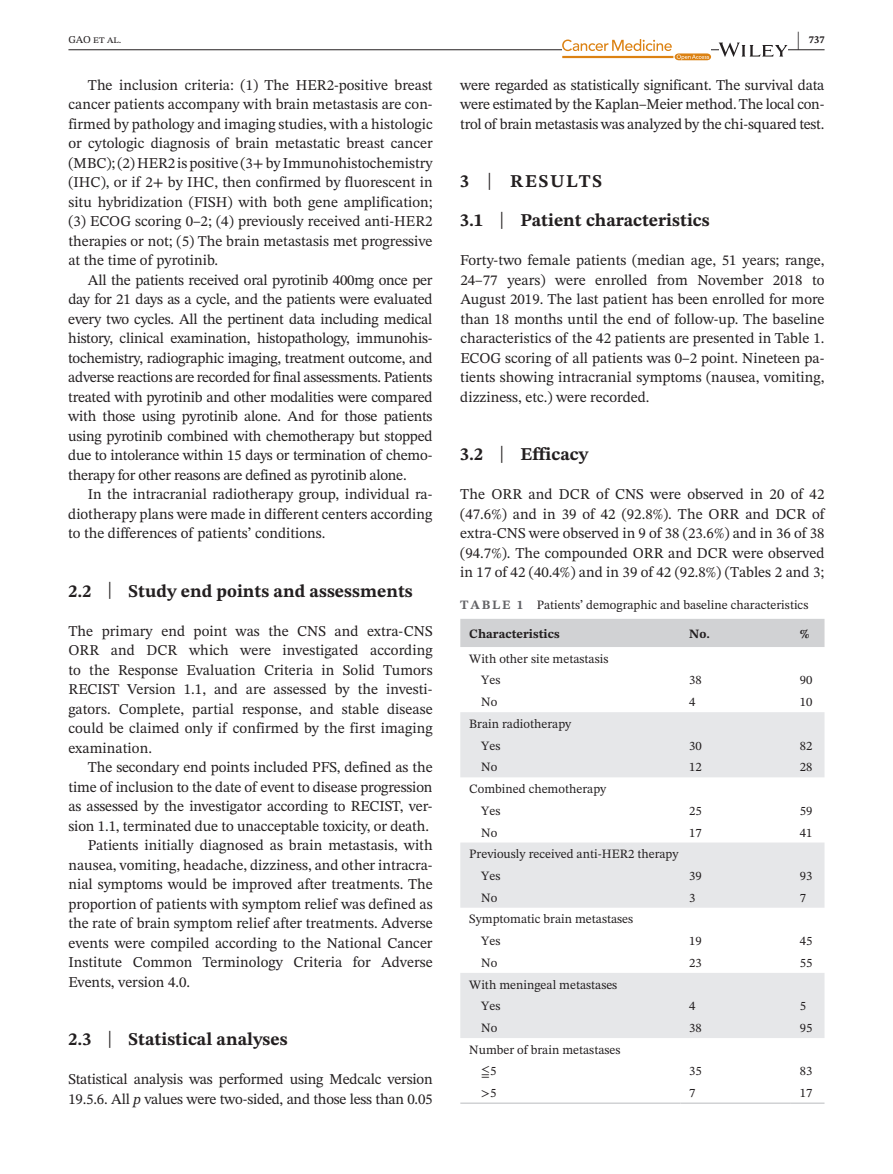
<style>
.page{position:relative;width:893px;height:1174px;background:#fff}
.page>*{position:absolute;margin:0;border:0;box-sizing:border-box;transform-origin:0 0}
.t1{font:700 21px "STIX Two Text";color:#231f20;scale:.42 1}
.t2{font:700 18px/39px "STIX Two Text";color:#231f20}
.t3{font:15px/19.5px "STIX Two Text";color:#231f20;text-align:justify}
.t4{font:12.75px/21.8px "STIX Two Text";color:#231f20}
.t5{font:700 12.75px "STIX Two Text";color:#231f20}
.t6{font:12.75px "STIX";color:#231f20}
.t7{font:10.5px "STIX Two Text";letter-spacing:-.005em;color:#231f20}
.t8{font:700 10.5px "STIX Two Text";color:#231f20}
.s1{font-weight:400;font-size:23.7px}
.s2{font-weight:700;color:#636366}
.s3{font-style:italic}
.s4{font-family:"STIX Two Text"}
</style>
<div class="page">
<hr style="left:68px;top:49px;width:756px;height:1px;background:#231f20">
<svg style="left:562px;top:39px;width:149px;height:21px"></svg>
<svg style="left:719px;top:43px;width:68px;height:14px"></svg>
<div style="left:460px;top:619px;width:364px;height:28px;background:#d1d2d4"></div>
<svg style="left:460px;top:712px;width:364px;height:326px;fill:#e6e7e9"></svg>
<hr style="left:460px;top:1102px;width:220px;height:2px;background:#d1d2d4">
<hr style="left:680px;top:1102px;width:111px;height:2px;background:#d1d2d4">
<hr style="left:791px;top:1102px;width:33px;height:2px;background:#d1d2d4">
<h1 class="t1" style="left:797px;top:24px;width:8px">|</h1>
<p class="t7" style="left:68px;top:32px;width:54px">GAO et al.</p>
<p class="t8" style="left:809px;top:32px;width:17px">737</p>
<p class="t3" style="left:68px;top:75px;width:366px;text-indent:20px">The inclusion criteria: (1) The HER2-positive breast cancer patients accompany with brain metastasis are con&shy;firmed by pathology and imaging studies, with a histologic or cytologic diagnosis of brain metastatic breast cancer (MBC);(2)HER2 ispositive (3+by Immunohistochemistry (IHC), or if 2+ by IHC, then confirmed by fluorescent in situ hybridization (FISH) with both gene amplification; (3) ECOG scoring 0–2; (4) previously received anti-HER2 therapies or not; (5) The brain metastasis met progressive at the time of pyrotinib.</p>
<p class="t3" style="left:68px;top:270px;width:366px;text-indent:20px">All the patients received oral pyrotinib 400mg once per day for 21 days as a cycle, and the patients were evaluated every two cycles. All the pertinent data including medical history, clinical examination, histopathology, immunohis&shy;tochemistry, radiographic imaging, treatment outcome, and adverse reactions are recorded for final assessments. Patients treated with pyrotinib and other modalities were compared with those using pyrotinib alone. And for those patients using pyrotinib combined with chemotherapy but stopped due to intolerance within 15 days or termination of chemo&shy;therapy for other reasons are defined as pyrotinib alone.</p>
<p class="t3" style="left:68px;top:484px;width:366px;text-indent:20px">In the intracranial radiotherapy group, individual ra&shy;diotherapy plans were made in different centers according to the differences of patients’ conditions.</p>
<p class="t3" style="left:460px;top:75px;width:366px">were regarded as statistically significant. The survival data were estimated by the Kaplan–Meier method. The local con&shy;trol of brain metastasis was analyzed by the chi-squared test.</p>
<p class="t2" style="left:460px;top:162px;width:251px">3 <span class="s1">|</span> RESULTS<br>3.1 <span class="s1">|</span> Patient characteristics</p>
<p class="t3" style="left:460px;top:250px;width:366px">Forty-two female patients (median age, 51 years; range, 24–77 years) were enrolled from November 2018 to August 2019. The last patient has been enrolled for more than 18 months until the end of follow-up. The baseline characteristics of the 42 patients are presented in Table 1.<br>ECOG scoring of all patients was 0–2 point. Nineteen pa&shy;tients showing intracranial symptoms (nausea, vomiting, dizziness, etc.) were recorded.</p>
<p class="t2" style="left:460px;top:435px;width:130px">3.2 <span class="s1">|</span> Efficacy</p>
<p class="t3" style="left:460px;top:484px;width:366px">The ORR and DCR of CNS were observed in 20 of 42 (47.6%) and in 39 of 42 (92.8%). The ORR and DCR of extra-CNS were observed in 9 of 38 (23.6%) and in 36 of 38 (94.7%). The compounded ORR and DCR were observed in 17 of 42 (40.4%) and in 39 of 42 (92.8%) (Tables 2 and 3;</p>
<p class="t4" style="left:460px;top:594px;width:350px"><span class="s2">TABLE 1</span> Patients’ demographic and baseline characteristics</p>
<p class="t5" style="left:469px;top:624px;width:92px">Characteristics</p>
<p class="t5" style="left:689px;top:624px;width:22px">No.</p>
<p class="t5" style="left:800px;top:624px;width:11px">%</p>
<p class="t4" style="left:481px;top:647px;width:129px;text-indent:-12px">With other site metastasis<br>Yes</p>
<p class="t2" style="left:68px;top:572px;width:346px">2.2 <span class="s1">|</span> Study end points and assessments</p>
<p class="t3" style="left:68px;top:621px;width:366px">The primary end point was the CNS and extra-CNS ORR and DCR which were investigated according to the Response Evaluation Criteria in Solid Tumors RECIST Version 1.1, and are assessed by the investi&shy;gators. Complete, partial response, and stable disease could be claimed only if confirmed by the first imaging examination.</p>
<p class="t3" style="left:88px;top:757px;width:346px">The secondary end points included PFS, defined as the</p>
<p class="t3" style="left:68px;top:777px;width:366px">time of inclusion to the date of event to disease progression</p>
<p class="t3" style="left:68px;top:796px;width:366px">as assessed by the investigator according to RECIST, ver-</p>
<p class="t3" style="left:68px;top:816px;width:362px">sion 1.1, terminated due to unacceptable toxicity, or death.</p>
<p class="t3" style="left:88px;top:835px;width:346px">Patients initially diagnosed as brain metastasis, with</p>
<p class="t3" style="left:68px;top:855px;width:366px">nausea, vomiting, headache, dizziness, and other intracra-</p>
<p class="t3" style="left:68px;top:874px;width:366px">nial symptoms would be improved after treatments. The</p>
<p class="t3" style="left:69px;top:894px;width:366px">proportion of patients with symptom relief was defined as</p>
<p class="t3" style="left:68px;top:913px;width:366px">the rate of brain symptom relief after treatments. Adverse</p>
<p class="t3" style="left:68px;top:933px;width:366px">events were compiled according to the National Cancer</p>
<p class="t3" style="left:68px;top:952px;width:366px">Institute Common Terminology Criteria for Adverse</p>
<p class="t3" style="left:68px;top:972px;width:123px">Events, version 4.0.</p>
<p class="t4" style="left:689px;top:669px;width:14px">38</p>
<p class="t4" style="left:800px;top:669px;width:14px">90</p>
<p class="t4" style="left:481px;top:691px;width:18px">No</p>
<p class="t4" style="left:689px;top:691px;width:8px">4</p>
<p class="t4" style="left:800px;top:691px;width:14px">10</p>
<p class="t4" style="left:481px;top:712px;width:92px;text-indent:-12px">Brain radiotherapy<br>Yes</p>
<p class="t4" style="left:689px;top:734px;width:14px">30</p>
<p class="t4" style="left:800px;top:734px;width:14px">82</p>
<p class="t4" style="left:481px;top:756px;width:18px">No</p>
<p class="t4" style="left:689px;top:756px;width:14px">12</p>
<p class="t4" style="left:800px;top:756px;width:14px">28</p>
<p class="t4" style="left:481px;top:778px;width:127px;text-indent:-12px">Combined chemotherapy<br>Yes</p>
<p class="t4" style="left:689px;top:799px;width:14px">25</p>
<p class="t4" style="left:800px;top:799px;width:14px">59</p>
<p class="t4" style="left:481px;top:821px;width:18px">No</p>
<p class="t4" style="left:689px;top:821px;width:14px">17</p>
<p class="t4" style="left:800px;top:821px;width:14px">41</p>
<p class="t4" style="left:481px;top:843px;width:199px;text-indent:-12px">Previously received anti-HER2 therapy<br>Yes</p>
<p class="t4" style="left:689px;top:864px;width:14px">39</p>
<p class="t4" style="left:800px;top:864px;width:14px">93</p>
<p class="t4" style="left:481px;top:886px;width:18px">No</p>
<p class="t4" style="left:689px;top:886px;width:8px">3</p>
<p class="t4" style="left:800px;top:886px;width:8px">7</p>
<p class="t4" style="left:481px;top:908px;width:153px;text-indent:-12px">Symptomatic brain metastases<br>Yes</p>
<p class="t4" style="left:689px;top:930px;width:14px">19</p>
<p class="t4" style="left:800px;top:930px;width:14px">45</p>
<p class="t4" style="left:481px;top:951px;width:18px">No</p>
<p class="t4" style="left:689px;top:951px;width:14px">23</p>
<p class="t4" style="left:800px;top:951px;width:14px">55</p>
<p class="t4" style="left:481px;top:973px;width:138px;text-indent:-12px">With meningeal metastases<br>Yes</p>
<p class="t4" style="left:689px;top:995px;width:8px">4</p>
<p class="t4" style="left:800px;top:995px;width:8px">5</p>
<p class="t2" style="left:68px;top:1020px;width:221px">2.3 <span class="s1">|</span> Statistical analyses</p>
<p class="t3" style="left:68px;top:1069px;width:366px">Statistical analysis was performed using Medcalc version<br>19.5.6. All <span class="s3">p</span> values were two-sided, and those less than 0.05</p>
<p class="t4" style="left:481px;top:1016px;width:18px">No</p>
<p class="t4" style="left:689px;top:1016px;width:14px">38</p>
<p class="t4" style="left:800px;top:1016px;width:14px">95</p>
<p class="t4" style="left:469px;top:1038px;width:153px">Number of brain metastases</p>
<p class="t6" style="left:481px;top:1062px;width:17px">≦<span class="s4">5</span></p>
<p class="t4" style="left:689px;top:1060px;width:14px">35</p>
<p class="t4" style="left:800px;top:1060px;width:14px">83</p>
<p class="t4" style="left:481px;top:1082px;width:17px">&gt;5</p>
<p class="t4" style="left:689px;top:1082px;width:8px">7</p>
<p class="t4" style="left:800px;top:1082px;width:14px">17</p>
</div>
